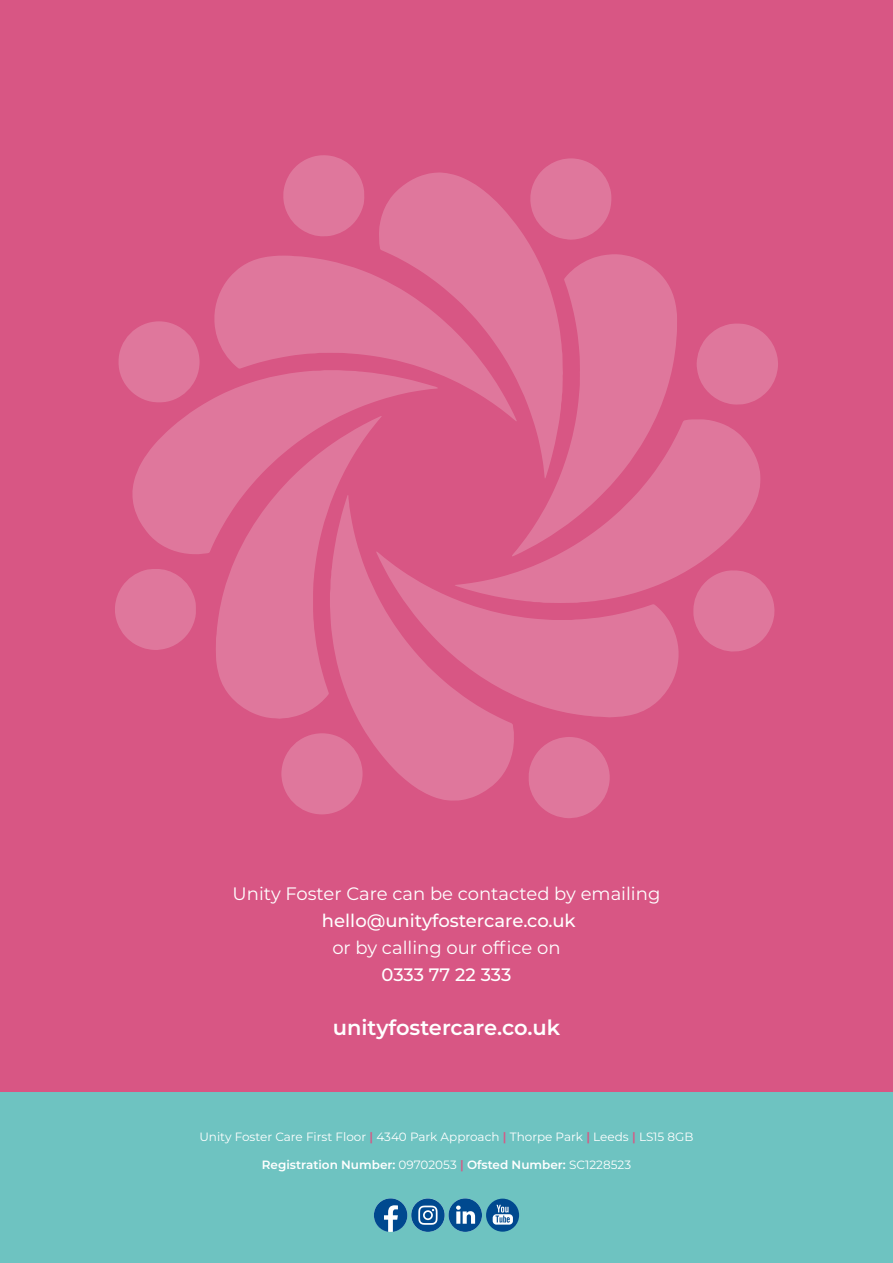
<style>
.page{position:relative;width:893px;height:1263px;background:#fff}
.page>*{position:absolute;margin:0;border:0;box-sizing:border-box;transform-origin:0 0}
.t1{font:600 21px "Montserrat";color:#fff}
.t2{font:18px "Montserrat";color:#fff}
.t3{font:500 18px "Montserrat";color:#fff}
.t4{font:12px "Montserrat";color:#fff}
.t5{font:600 12px "Montserrat";color:#fff}
.s1{font-weight:600;color:#d85684}
.s2{font-weight:400}
.s3{color:#d85684}
</style>
<div class="page">
<div style="left:0;top:0;width:893px;height:1131px;background:#d85684"></div>
<div style="left:0;top:1093px;width:893px;height:170px;background:#6ec3c1"></div>
<svg style="left:677px;top:419px;width:83px;height:156px;fill:#df779c"></svg>
<svg style="left:379px;top:172px;width:156px;height:83px;fill:#df779c"></svg>
<svg style="left:353px;top:717px;width:161px;height:84px;fill:#df779c"></svg>
<svg style="left:132px;top:398px;width:84px;height:156px;fill:#df779c"></svg>
<svg style="left:216px;top:421px;width:166px;height:298px;fill:#df779c"></svg>
<svg style="left:512px;top:254px;width:165px;height:297px;fill:#df779c"></svg>
<svg style="left:376px;top:551px;width:303px;height:166px;fill:#df779c"></svg>
<svg style="left:214px;top:255px;width:303px;height:166px;fill:#df779c"></svg>
<div style="left:281px;top:733px;width:82px;height:81px;background:#df779c;border-radius:50%"></div>
<svg style="left:696px;top:323px;width:82px;height:82px"></svg>
<svg style="left:530px;top:158px;width:81px;height:82px"></svg>
<svg style="left:693px;top:570px;width:82px;height:82px"></svg>
<svg style="left:529px;top:737px;width:81px;height:81px"></svg>
<svg style="left:118px;top:321px;width:82px;height:82px"></svg>
<svg style="left:115px;top:569px;width:81px;height:81px"></svg>
<svg style="left:283px;top:155px;width:81px;height:81px"></svg>
<svg style="left:374px;top:1198px;width:145px;height:34px"></svg>
<h2 class="t2" style="left:233px;top:882px;width:429px">Unity Foster Care can be contacted by emailing</h2>
<h2 class="t3" style="left:322px;top:908px;width:255px">hello@unityfostercare.co.uk</h2>
<h2 class="t2" style="left:332px;top:936px;width:230px">or by calling our office on</h2>
<h2 class="t3" style="left:381px;top:962px;width:131px">0333 77 22 333</h2>
<h1 class="t1" style="left:333px;top:1013px;width:229px">unityfostercare.co.uk</h1>
<p class="t4" style="left:199px;top:1128px;width:496px">Unity Foster Care First Floor <span class="s1">|</span> 4340 Park Approach <span class="s1">|</span> Thorpe Park <span class="s1">|</span> Leeds <span class="s1">|</span> LS15 8GB</p>
<p class="t5" style="left:262px;top:1157px;width:371px">Registration Number: <span class="s2">09702053</span> <span class="s3">|</span> Ofsted Number: <span class="s2">SC1228523</span></p>
</div>
